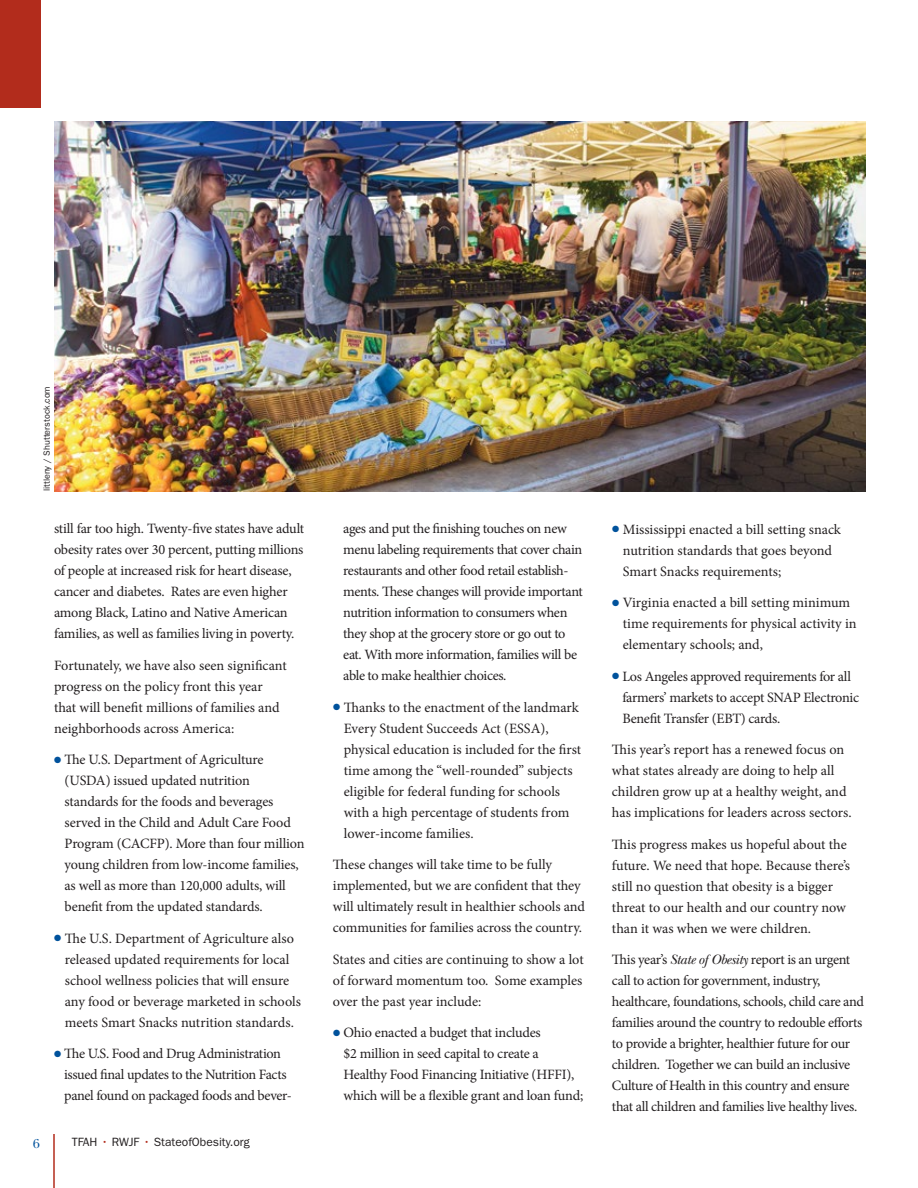
<style>
.page{position:relative;width:918px;height:1188px;background:#fff}
.page>*{position:absolute;margin:0;border:0;box-sizing:border-box;transform-origin:0 0}
.t1{font:14.25px/21px "Minion Pro";letter-spacing:-.015em;color:#231f20}
.t2{font:13.5px "New Baskerville";color:#00529c}
.t3{font:12px "Franklin Gothic LT";color:#231f20}
.t4{font:9px "Franklin Gothic LT";color:#231f20}
.s1{color:#00529c}
.s2{color:#b22c1c}
.s3{font-family:"New Baskerville";font-style:italic}
</style>
<div class="page">
<hr style="left:53px;top:1134px;width:2px;height:54px;background:#b22c1c">
<div style="left:0;top:0;width:40px;height:108px;background:#b22c1c"></div>
<img style="left:55px;top:122px;width:811px;height:369px">
<p class="t4" style="left:42px;top:491px;width:107px;rotate:-90deg">littleny / Shutterstock.com</p>
<p class="t1" style="left:54px;top:518px;width:252px">still far too high. Twenty-five states have adult obesity rates over 30 percent, putting millions of people at increased risk for heart disease, cancer and diabetes. Rates are even higher among Black, Latino and Native American families, as well as families living in poverty.</p>
<p class="t1" style="left:54px;top:655px;width:234px">Fortunately, we have also seen significant progress on the policy front this year that will benefit millions of families and neighborhoods across America:</p>
<p class="t1" style="left:65px;top:749px;width:242px;text-indent:-11px"><span class="s1">●</span> The U.S. Department of Agriculture (USDA) issued updated nutrition standards for the foods and beverages served in the Child and Adult Care Food Program (CACFP). More than four million young children from low-income families, as well as more than 120,000 adults, will benefit from the updated standards.</p>
<p class="t1" style="left:65px;top:928px;width:238px;text-indent:-11px"><span class="s1">●</span> The U.S. Department of Agriculture also released updated requirements for local school wellness policies that will ensure any food or beverage marketed in schools meets Smart Snacks nutrition standards.</p>
<p class="t1" style="left:64px;top:1043px;width:229px;text-indent:-10px"><span class="s1">●</span> The U.S. Food and Drug Administration issued final updates to the Nutrition Facts panel found on packaged foods and bever-</p>
<p class="t2" style="left:33px;top:1135px;width:9px">6</p>
<p class="t3" style="left:72px;top:1135px;width:179px">TFAH <span class="s2">•</span> RWJF <span class="s2">•</span> StateofObesity.org</p>
<p class="t1" style="left:343px;top:518px;width:241px">ages and put the finishing touches on new menu labeling requirements that cover chain restaurants and other food retail establish&shy;ments. These changes will provide important nutrition information to consumers when they shop at the grocery store or go out to eat. With more information, families will be able to make healthier choices.</p>
<p class="t1" style="left:344px;top:697px;width:239px;text-indent:-11px"><span class="s1">●</span> Thanks to the enactment of the landmark Every Student Succeeds Act (ESSA), physical education is included for the first time among the “well-rounded” subjects eligible for federal funding for schools with a high percentage of students from lower-income families.</p>
<p class="t1" style="left:333px;top:854px;width:253px">These changes will take time to be fully implemented, but we are confident that they will ultimately result in healthier schools and communities for families across the country.</p>
<p class="t1" style="left:333px;top:949px;width:252px;text-align:justify">States and cities are continuing to show a lot of forward momentum too. Some examples over the past year include:</p>
<p class="t1" style="left:343px;top:1022px;width:241px;text-indent:-10px"><span class="s1">●</span> Ohio enacted a budget that includes<br>$2 million in seed capital to create a Healthy Food Financing Initiative (HFFI), which will be a flexible grant and loan fund;</p>
<p class="t1" style="left:623px;top:519px;width:220px;text-indent:-11px"><span class="s1">●</span> Mississippi enacted a bill setting snack nutrition standards that goes beyond<br>Smart Snacks requirements;</p>
<p class="t1" style="left:623px;top:592px;width:235px;text-indent:-11px"><span class="s1">●</span> Virginia enacted a bill setting minimum time requirements for physical activity in elementary schools; and,</p>
<p class="t1" style="left:622px;top:666px;width:238px;text-indent:-10px"><span class="s1">●</span> Los Angeles approved requirements for all farmers’ markets to accept SNAP Electronic<br>Benefit Transfer (EBT) cards.</p>
<p class="t1" style="left:612px;top:739px;width:241px">This year’s report has a renewed focus on what states already are doing to help all children grow up at a healthy weight, and has implications for leaders across sectors.</p>
<p class="t1" style="left:612px;top:834px;width:240px">This progress makes us hopeful about the future. We need that hope. Because there’s still no question that obesity is a bigger threat to our health and our country now than it was when we were children.</p>
<p class="t1" style="left:612px;top:949px;width:254px">This year’s <span class="s3">State of Obesity</span> report is an urgent call to action for government, industry, healthcare, foundations, schools, child care and families around the country to redouble efforts to provide a brighter, healthier future for our children. Together we can build an inclusive Culture of Health in this country and ensure that all children and families live healthy lives.</p>
</div>
